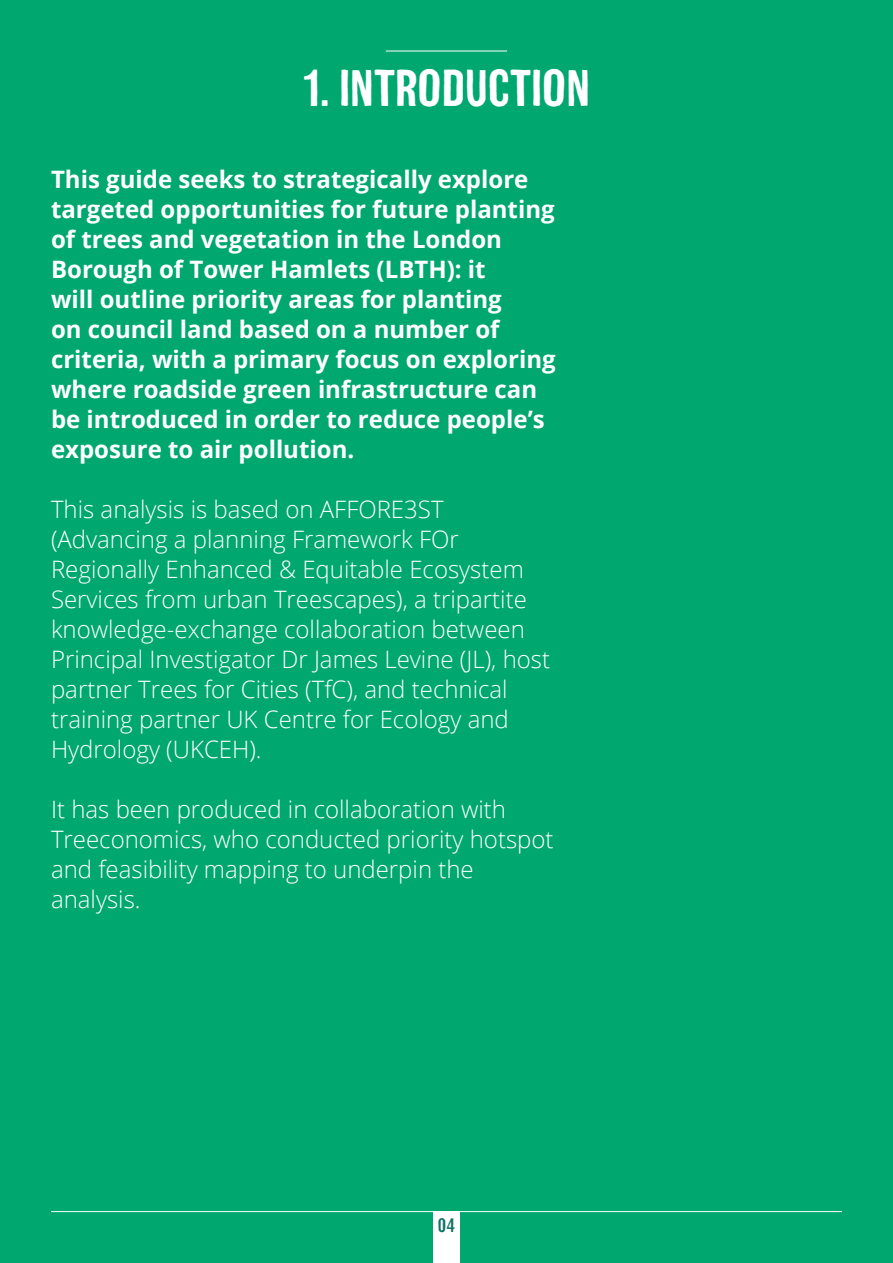
<style>
.page{position:relative;width:893px;height:1263px;background:#00a870}
.page>*{position:absolute;margin:0;border:0;box-sizing:border-box;transform-origin:0 0}
.t1{font:48px "Trunk";color:#fff}
.t2{font:300 24px/30px "Open Sans";color:#fff}
.t3{font:700 24px/30px "Open Sans";color:#fff}
.t4{font:18px "Trunk";color:#117167}
</style>
<div class="page">
<hr style="left:386px;top:51px;width:121px;height:1px;background:#fff">
<div style="left:433px;top:1211px;width:27px;height:52px;background:#fff"></div>
<hr style="left:51px;top:1211px;width:791px;height:1px;background:#fff">
<h1 class="t1" style="left:303px;top:67px;width:289px">1. INTRODUCTION</h1>
<p class="t3" style="left:51px;top:164px;width:506px">This guide seeks to strategically explore targeted opportunities for future planting of trees and vegetation in the London Borough of Tower Hamlets (LBTH): it<br>will outline priority areas for planting<br>on council land based on a number of criteria, with a primary focus on exploring where roadside green infrastructure can be introduced in order to reduce people’s exposure to air pollution.</p>
<p class="t2" style="left:51px;top:494px;width:501px">This analysis is based on AFFORE3ST (Advancing a planning Framework FOr Regionally Enhanced &amp; Equitable Ecosystem Services from urban Treescapes), a tripartite knowledge-exchange collaboration between Principal Investigator Dr James Levine (JL), host partner Trees for Cities (TfC), and technical training partner UK Centre for Ecology and Hydrology (UKCEH).</p>
<p class="t2" style="left:51px;top:794px;width:504px">It has been produced in collaboration with Treeconomics, who conducted priority hotspot and feasibility mapping to underpin the analysis.</p>
<p class="t4" style="left:438px;top:1217px;width:19px">04</p>
</div>
